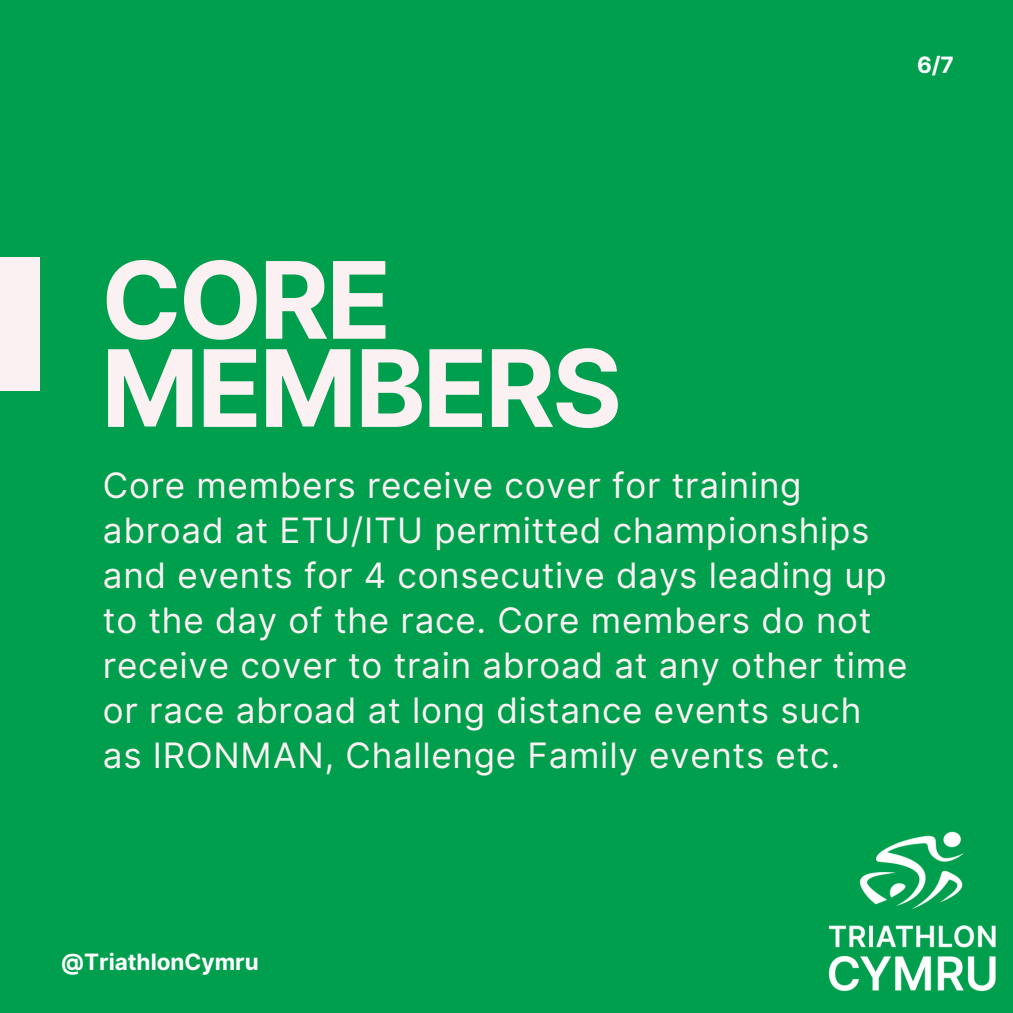
<style>
.page{position:relative;width:1013px;height:1013px;background:#fff}
.page>*{position:absolute;margin:0;border:0;box-sizing:border-box;transform-origin:0 0}
.t1{font:700 106.75px/88.1px "Inter";letter-spacing:-.03em;color:#fbf1f2}
.t2{font:35px/45px "Inter";letter-spacing:.02em;color:#fbf1f2}
.t3{font:700 22.5px "Inter";color:#fff}
</style>
<div class="page">
<div style="left:0;top:0;width:1012px;height:1012px;background:#009f4d"></div>
<img style="left:828px;top:831px;width:168px;height:161px">
<div style="left:0;top:258px;width:40px;height:133px;background:#fbf1f2"></div>
<p class="t3" style="left:917px;top:51px;width:38px">6/7</p>
<p class="t1" style="left:101px;top:256px;width:522px">CORE<br>MEMBERS</p>
<p class="t2" style="left:103px;top:462px;width:806px">Core members receive cover for training abroad at ETU/ITU permitted championships and events for 4 consecutive days leading up to the day of the race. Core members do not receive cover to train abroad at any other time or race abroad at long distance events such as IRONMAN, Challenge Family events etc.</p>
<p class="t3" style="left:61px;top:948px;width:199px">@TriathlonCymru</p>
</div>
